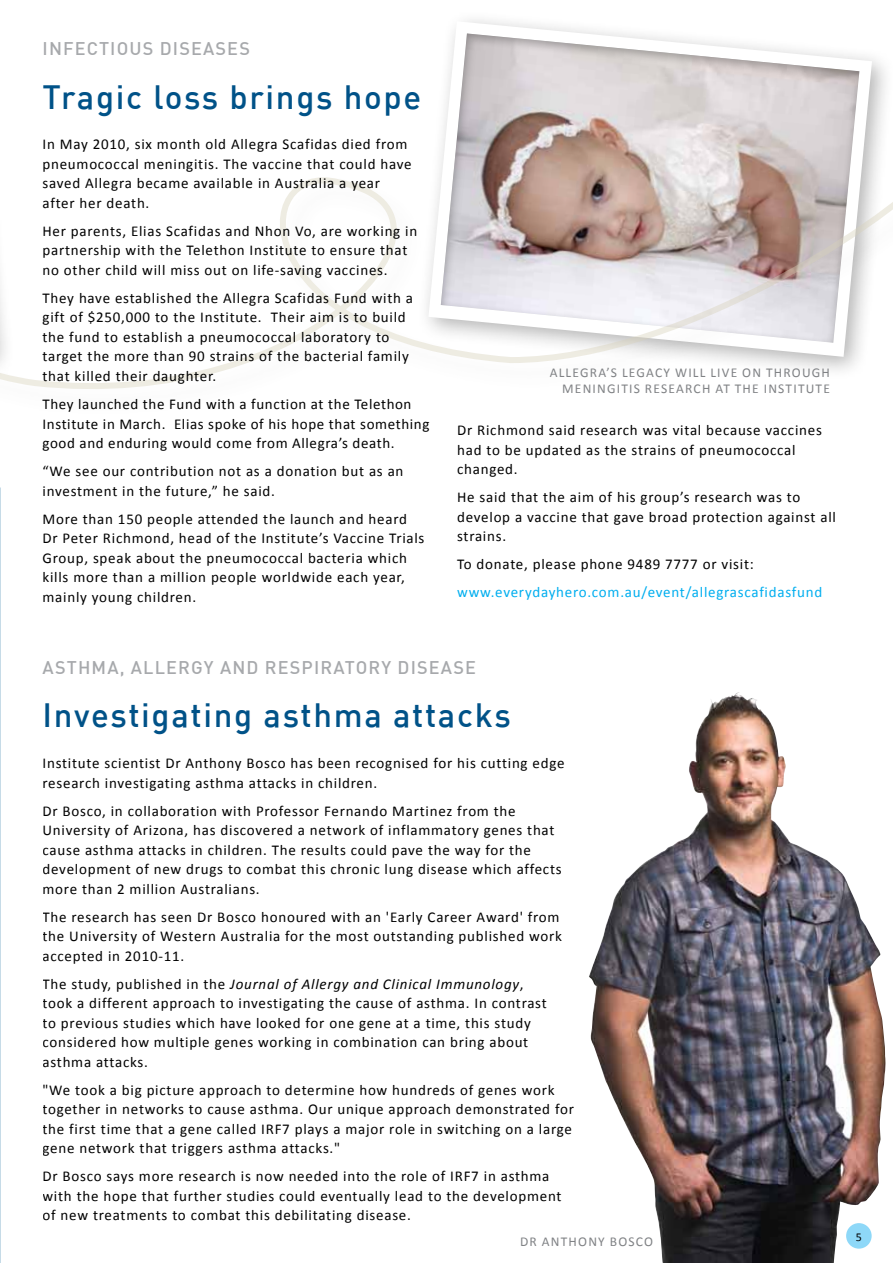
<style>
.page{position:relative;width:893px;height:1263px;background:#fff}
.page>*{position:absolute;margin:0;border:0;box-sizing:border-box;transform-origin:0 0}
.t1{font:500 33px "DIN";letter-spacing:.05em;color:#005288}
.t2{font:500 18px "DIN";letter-spacing:.065em;color:#a7a9ac}
.t3{font:15px/19.5px "Calibri";letter-spacing:.05em;color:#000}
.t4{font:15px "Calibri";letter-spacing:.05em;color:#00aeef}
.t5{font:13.5px "Calibri";color:#808285}
.t6{font:12px "Calibri";color:#000}
.s1{font-style:italic}
</style>
<div class="page">
<div style="left:416px;top:9px;width:477px;height:372px;background:#000;opacity:.3"></div>
<svg style="left:428px;top:21px;width:444px;height:122px"></svg>
<svg style="left:440px;top:33px;width:422px;height:110px"></svg>
<svg style="left:0;top:487px;width:1px;height:776px"></svg>
<svg style="left:15px;top:143px;width:878px;height:246px"></svg>
<img style="left:589px;top:695px;width:297px;height:568px">
<p class="t2" style="left:43px;top:37px;width:56px">INFECTIO</p>
<p class="t2" style="left:129px;top:37px;width:120px">US DISEASES</p>
<h1 class="t1" style="left:43px;top:76px;width:380px">TRAGIC LOSS BRINGS HOPE</h1>
<p class="t3" style="left:43px;top:135px;width:371px">In May 2010, six month old Allegra Scafidas died from pneumococcal meningitis. The vaccine that could have saved Allegra became available in Australia a year after her death.</p>
<p class="t3" style="left:43px;top:221px;width:376px">Her parents, Elias Scafidas and Nhon Vo, are working in partnership with the Telethon Institute to ensure that no other child will miss out on life-saving vaccines.</p>
<p class="t3" style="left:43px;top:288px;width:372px">They have established the Allegra Scafidas Fund with a gift of $250,000 to the Institute. Their aim is to build the fund to establish a pneumococcal laboratory to target the more than 90 strains of the bacterial family that killed their daughter.</p>
<p class="t3" style="left:43px;top:394px;width:388px">They launched the Fund with a function at the Telethon<br>Institute in March. Elias spoke of his hope that something good and enduring would come from Allegra’s death.</p>
<p class="t3" style="left:43px;top:461px;width:362px">“We see our contribution not as a donation but as an investment in the future,” he said.</p>
<p class="t3" style="left:43px;top:509px;width:383px">More than 150 people attended the launch and heard Dr Peter Richmond, head of the Institute’s Vaccine Trials Group, speak about the pneumococcal bacteria which kills more than a million people worldwide each year, mainly young children.</p>
<p class="t5" style="left:550px;top:364px;width:18px">Allegra</p>
<p class="t5" style="left:607px;top:364px;width:25px">’s legac</p>
<p class="t5" style="left:664px;top:364px;width:20px">y will</p>
<p class="t5" style="left:710px;top:364px;width:8px">live</p>
<p class="t5" style="left:742px;top:364px;width:34px">on through</p>
<p class="t5" style="left:562px;top:380px;width:9px">meningitis</p>
<p class="t5" style="left:645px;top:380px;width:9px">research</p>
<p class="t5" style="left:715px;top:380px;width:29px">at the</p>
<p class="t5" style="left:764px;top:380px;width:14px">Institute</p>
<p class="t3" style="left:457px;top:421px;width:366px">Dr Richmond said research was vital because vaccines had to be updated as the strains of pneumococcal changed.</p>
<p class="t3" style="left:457px;top:488px;width:380px">He said that the aim of his group’s research was to develop a vaccine that gave broad protection against all strains.</p>
<p class="t3" style="left:457px;top:555px;width:298px">To donate, please phone 9489 7777 or visit:</p>
<p class="t4" style="left:457px;top:583px;width:367px">www.everydayhero.com.au/event/allegrascafidasfund</p>
<p class="t2" style="left:43px;top:656px;width:26px">ASTHMA</p>
<p class="t2" style="left:120px;top:656px;width:24px">, ALL</p>
<p class="t2" style="left:166px;top:656px;width:136px">ERGY AND RESPIRATORY</p>
<p class="t2" style="left:398px;top:656px;width:80px">DISEASE</p>
<h1 class="t1" style="left:43px;top:694px;width:470px">INVESTIGATING ASTHMA ATTACKS</h1>
<p class="t3" style="left:43px;top:753px;width:524px">Institute scientist Dr Anthony Bosco has been recognised for his cutting edge research investigating asthma attacks in children.</p>
<p class="t3" style="left:43px;top:801px;width:521px">Dr Bosco, in collaboration with Professor Fernando Martinez from the University of Arizona, has discovered a network of inflammatory genes that cause asthma attacks in children. The results could pave the way for the development of new drugs to combat this chronic lung disease which affects more than 2 million Australians.</p>
<p class="t3" style="left:43px;top:907px;width:521px">The research has seen Dr Bosco honoured with an 'Early Career Award' from the University of Western Australia for the most outstanding published work accepted in 2010-11.</p>
<p class="t3" style="left:43px;top:974px;width:506px">The study, published in the <span class="s1">Journal of Allergy and Clinical Immunology</span>, took a different approach to investigating the cause of asthma. In contrast to previous studies which have looked for one gene at a time, this study considered how multiple genes working in combination can bring about asthma attacks.</p>
<p class="t3" style="left:43px;top:1080px;width:533px">"We took a big picture approach to determine how hundreds of genes work together in networks to cause asthma. Our unique approach demonstrated for the first time that a gene called IRF7 plays a major role in switching on a large gene network that triggers asthma attacks."</p>
<p class="t3" style="left:43px;top:1166px;width:521px">Dr Bosco says more research is now needed into the role of IRF7 in asthma with the hope that further studies could eventually lead to the development of new treatments to combat this debilitating disease.</p>
<p class="t5" style="left:520px;top:1233px;width:32px">dr anthon</p>
<p class="t5" style="left:598px;top:1233px;width:21px">y bosco</p>
<p class="t6" style="left:856px;top:1229px;width:8px">5</p>
</div>
